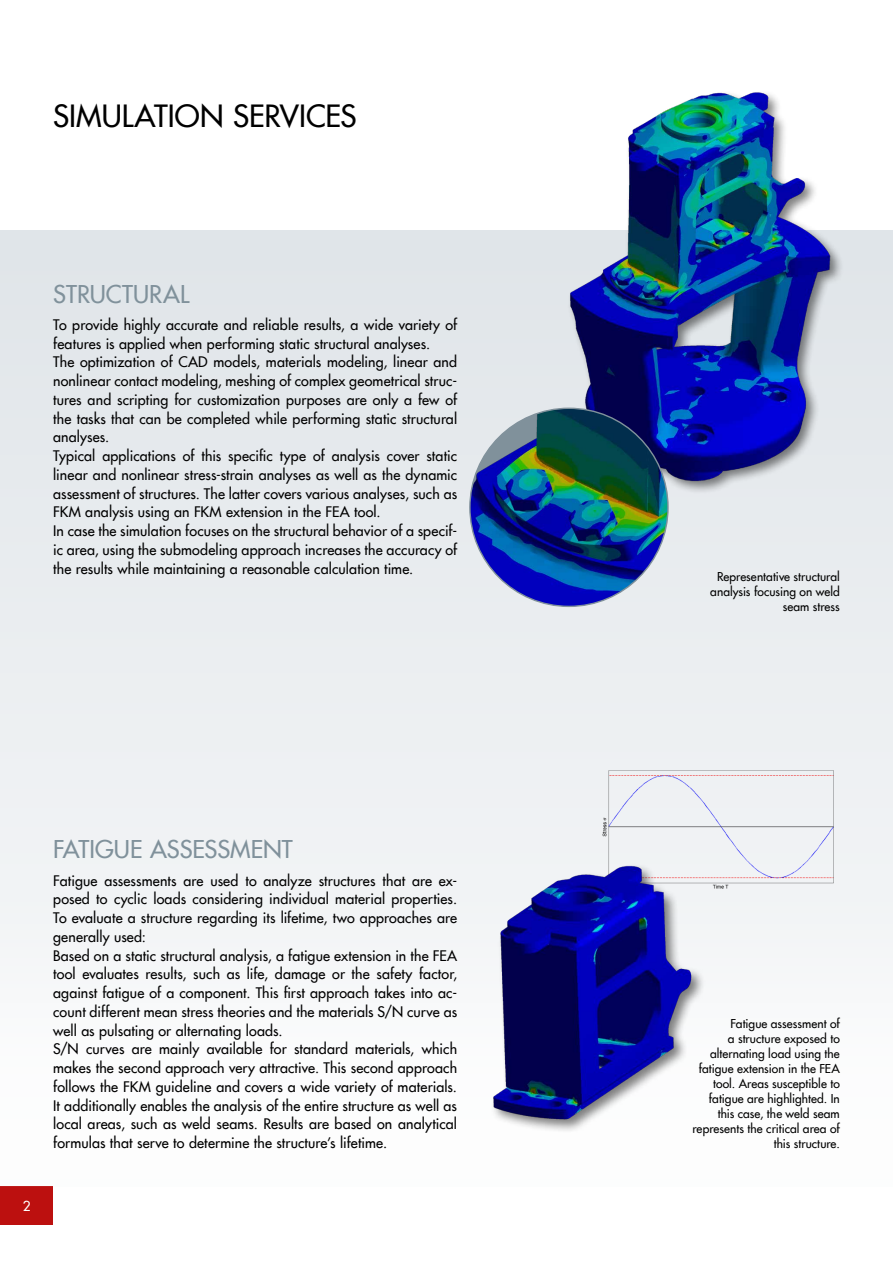
<style>
.page{position:relative;width:893px;height:1263px;background:#fff}
.page>*{position:absolute;margin:0;border:0;box-sizing:border-box;transform-origin:0 0}
.t1{font:500 30px "Futura Com";letter-spacing:-.005em;color:#000}
.t2{font:500 24px "Futura Com";color:#80919b}
.t3{font:500 14.25px/18.8px "Futura Com";letter-spacing:.01em;color:#000}
.t4{font:500 13.5px "Futura Com";color:#fff}
.t5{font:500 12px/15px "Futura Com";letter-spacing:.005em;color:#000;text-align:right}
</style>
<div class="page">
<div style="left:0;top:1186px;width:53px;height:39px;background:#bc100f"></div>
<div style="left:0;top:230px;width:893px;height:956px;background:linear-gradient(to bottom,#dee3e7,#fdfdfd)"></div>
<img style="left:583px;top:767px;width:265px;height:124px">
<div style="left:567px;top:90px;width:277px;height:405px;background:#000;opacity:.5"></div>
<img style="left:551px;top:90px;width:291px;height:394px">
<img style="left:470px;top:408px;width:198px;height:198px;border-radius:99px">
<img style="left:478px;top:859px;width:234px;height:272px">
<h1 class="t1" style="left:53px;top:94px;width:305px">SIMULATION SERVICES</h1>
<h2 class="t2" style="left:53px;top:276px;width:138px">STRUCTURAL</h2>
<p class="t3" style="left:53px;top:314px;width:405px">To provide highly accurate and reliable results, a wide variety of features is applied when performing static structural analyses.<br>The optimization of CAD models, materials modeling, linear and nonlinear contact modeling, meshing of complex geometrical struc&shy;tures and scripting for customization purposes are only a few of the tasks that can be completed while performing static structural analyses.<br>Typical applications of this specific type of analysis cover static linear and nonlinear stress-strain analyses as well as the dynamic assessment of structures. The latter covers various analyses, such as FKM analysis using an FKM extension in the FEA tool.<br>In case the simulation focuses on the structural behavior of a specif&shy;ic area, using the submodeling approach increases the accuracy of the results while maintaining a reasonable calculation time.</p>
<p class="t4" style="left:23px;top:1196px;width:9px">2</p>
<h2 class="t2" style="left:53px;top:832px;width:241px">FATIGUE ASSESSMENT</h2>
<p class="t3" style="left:53px;top:870px;width:406px">Fatigue assessments are used to analyze structures that are ex&shy;posed to cyclic loads considering individual material properties.<br>To evaluate a structure regarding its lifetime, two approaches are generally used:<br>Based on a static structural analysis, a fatigue extension in the FEA tool evaluates results, such as life, damage or the safety factor, against fatigue of a component. This first approach takes into ac&shy;count different mean stress theories and the materials S/N curve as well as pulsating or alternating loads.<br>S/N curves are mainly available for standard materials, which makes the second approach very attractive. This second approach follows the FKM guideline and covers a wide variety of materials.<br>It additionally enables the analysis of the entire structure as well as local areas, such as weld seams. Results are based on analytical formulas that serve to determine the structure’s lifetime.</p>
<p class="t5" style="left:710px;top:569px;width:131px">Representative structural analysis focusing on weld seam stress</p>
<p class="t5" style="left:692px;top:1016px;width:149px">Fatigue assessment of<br>a structure exposed to alternating load using the fatigue extension in the FEA tool. Areas susceptible to fatigue are highlighted. In this case, the weld seam represents the critical area of this structure.</p>
</div>
